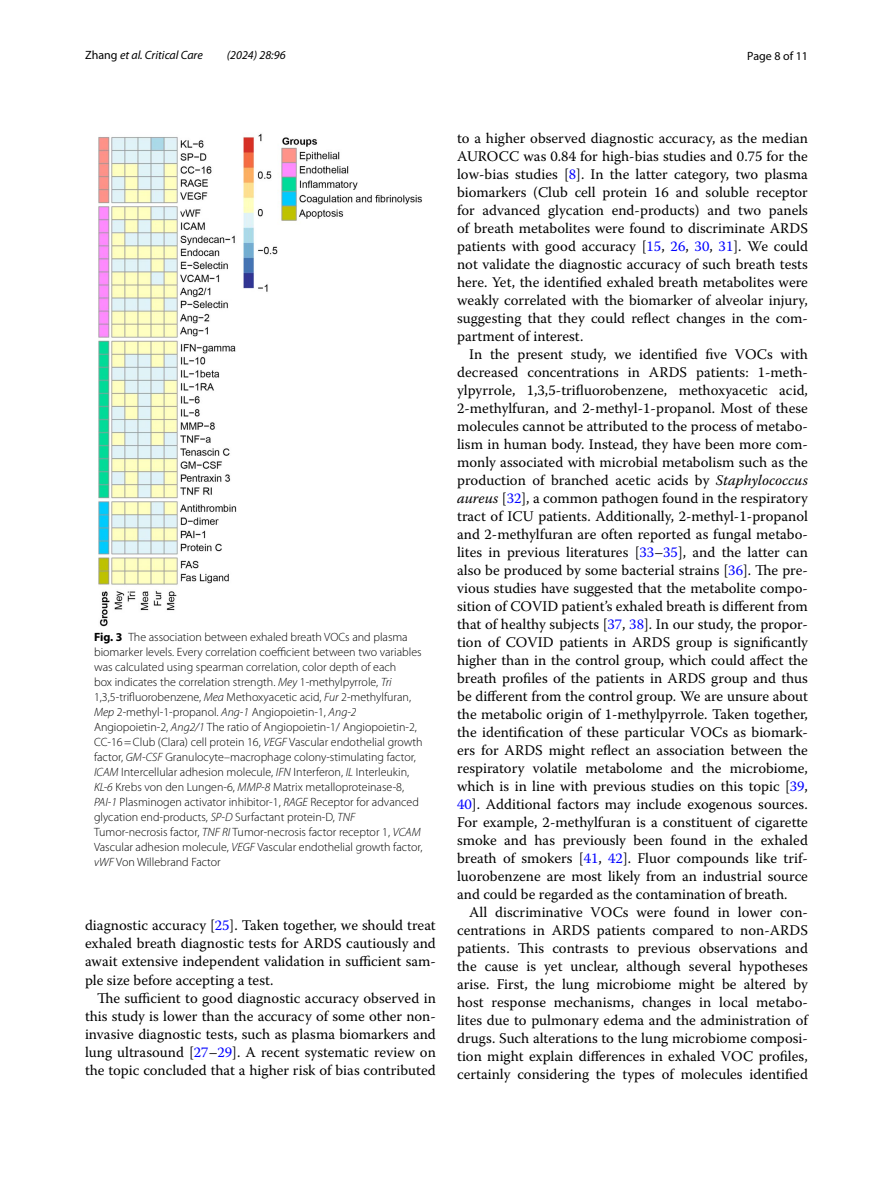
<style>
.page{position:relative;width:893px;height:1187px;background:#fff}
.page>*{position:absolute;margin:0;border:0;box-sizing:border-box;transform-origin:0 0}
.t1{font:14.7px/18px "Warnock Pro";color:#000;text-align:justify}
.t2{font:300 12px/15px "Myriad Pro";color:#000}
.t3{font:italic 12px "Myriad Pro";color:#000}
.t4{font:12px "Myriad Pro";color:#000}
.s1{font-style:normal}
.s2{font-weight:700}
.s3{font-style:italic}
.s4{color:#00f}
</style>
<div class="page">
<img style="left:99px;top:133px;width:323px;height:493px">
<p class="t3" style="left:85px;top:48px;width:119px"><span class="s1">Zhang</span> et al. Critical Care</p>
<p class="t3" style="left:227px;top:48px;width:60px">(2024) 28:96</p>
<p class="t4" style="left:747px;top:48px;width:62px">Page 8 of 11</p>
<p class="t2" style="left:94px;top:630px;width:330px"><span class="s2">Fig. 3</span> The association between exhaled breath VOCs and plasma biomarker levels. Every correlation coefficient between two variables was calculated using spearman correlation, color depth of each<br>box indicates the correlation strength. <span class="s3">Mey</span> 1-methylpyrrole, <span class="s3">Tri </span>1,3,5-trifluorobenzene, <span class="s3">Mea</span> Methoxyacetic acid, <span class="s3">Fur</span> 2-methylfuran, <span class="s3">Mep</span> 2-methyl-1-propanol. <span class="s3">Ang-1</span> Angiopoietin-1, <span class="s3">Ang-2<br></span>Angiopoietin-2, <span class="s3">Ang2/1</span> The ratio of Angiopoietin-1/ Angiopoietin-2, CC-16=Club (Clara) cell protein 16, <span class="s3">VEGF</span> Vascular endothelial growth factor, <span class="s3">GM-CSF</span> Granulocyte–macrophage colony-stimulating factor, <span class="s3">ICAM</span> Intercellular adhesion molecule, <span class="s3">IFN</span> Interferon, <span class="s3">IL</span> Interleukin, <span class="s3">KL-6</span> Krebs von den Lungen-6, <span class="s3">MMP-8</span> Matrix metalloproteinase-8, <span class="s3">PAI-1</span> Plasminogen activator inhibitor-1, <span class="s3">RAGE</span> Receptor for advanced glycation end-products, <span class="s3">SP-D</span> Surfactant protein-D, <span class="s3">TNF </span>Tumor-necrosis factor, <span class="s3">TNF RI</span> Tumor-necrosis factor receptor 1, <span class="s3">VCAM </span>Vascular adhesion molecule, <span class="s3">VEGF</span> Vascular endothelial growth factor, <span class="s3">vWF</span> Von Willebrand Factor</p>
<p class="t1" style="left:85px;top:916px;width:352px">diagnostic accuracy [<span class="s4">25</span>]. Taken together, we should treat exhaled breath diagnostic tests for ARDS cautiously and await extensive independent validation in sufficient sam&shy;ple size before accepting a test.</p>
<p class="t1" style="left:85px;top:988px;width:352px;text-indent:12px">The sufficient to good diagnostic accuracy observed in this study is lower than the accuracy of some other non&shy;invasive diagnostic tests, such as plasma biomarkers and lung ultrasound [<span class="s4">27</span>–<span class="s4">29</span>]. A recent systematic review on the topic concluded that a higher risk of bias contributed</p>
<p class="t1" style="left:457px;top:128px;width:352px">to a higher observed diagnostic accuracy, as the median AUROCC was 0.84 for high-bias studies and 0.75 for the low-bias studies [<span class="s4">8</span>]. In the latter category, two plasma biomarkers (Club cell protein 16 and soluble receptor for advanced glycation end-products) and two panels of breath metabolites were found to discriminate ARDS patients with good accuracy [<span class="s4">15</span>, <span class="s4">26</span>, <span class="s4">30</span>, <span class="s4">31</span>]. We could not validate the diagnostic accuracy of such breath tests here. Yet, the identified exhaled breath metabolites were weakly correlated with the biomarker of alveolar injury, suggesting that they could reflect changes in the com&shy;partment of interest.</p>
<p class="t1" style="left:457px;top:344px;width:352px;text-indent:12px">In the present study, we identified five VOCs with decreased concentrations in ARDS patients: 1-meth&shy;ylpyrrole, 1,3,5-trifluorobenzene, methoxyacetic acid, 2-methylfuran, and 2-methyl-1-propanol. Most of these molecules cannot be attributed to the process of metabo&shy;lism in human body. Instead, they have been more com&shy;monly associated with microbial metabolism such as the production of branched acetic acids by <span class="s3">Staphylococcus aureus</span> [<span class="s4">32</span>], a common pathogen found in the respiratory tract of ICU patients. Additionally, 2-methyl-1-propanol and 2-methylfuran are often reported as fungal metabo&shy;lites in previous literatures [<span class="s4">33</span>–<span class="s4">35</span>], and the latter can also be produced by some bacterial strains [<span class="s4">36</span>]. The pre&shy;vious studies have suggested that the metabolite compo&shy;sition of COVID patient’s exhaled breath is different from that of healthy subjects [<span class="s4">37</span>, <span class="s4">38</span>]. In our study, the propor&shy;tion of COVID patients in ARDS group is significantly higher than in the control group, which could affect the breath profiles of the patients in ARDS group and thus be different from the control group. We are unsure about the metabolic origin of 1-methylpyrrole. Taken together, the identification of these particular VOCs as biomark&shy;ers for ARDS might reflect an association between the respiratory volatile metabolome and the microbiome, which is in line with previous studies on this topic [<span class="s4">39</span>, <span class="s4">40</span>]. Additional factors may include exogenous sources.<br>For example, 2-methylfuran is a constituent of cigarette smoke and has previously been found in the exhaled breath of smokers [<span class="s4">41</span>, <span class="s4">42</span>]. Fluor compounds like trif&shy;luorobenzene are most likely from an industrial source and could be regarded as the contamination of breath.</p>
<p class="t1" style="left:457px;top:902px;width:352px;text-indent:12px">All discriminative VOCs were found in lower con&shy;centrations in ARDS patients compared to non-ARDS patients. This contrasts to previous observations and the cause is yet unclear, although several hypotheses arise. First, the lung microbiome might be altered by host response mechanisms, changes in local metabo&shy;lites due to pulmonary edema and the administration of drugs. Such alterations to the lung microbiome composi&shy;tion might explain differences in exhaled VOC profiles, certainly considering the types of molecules identified</p>
</div>
